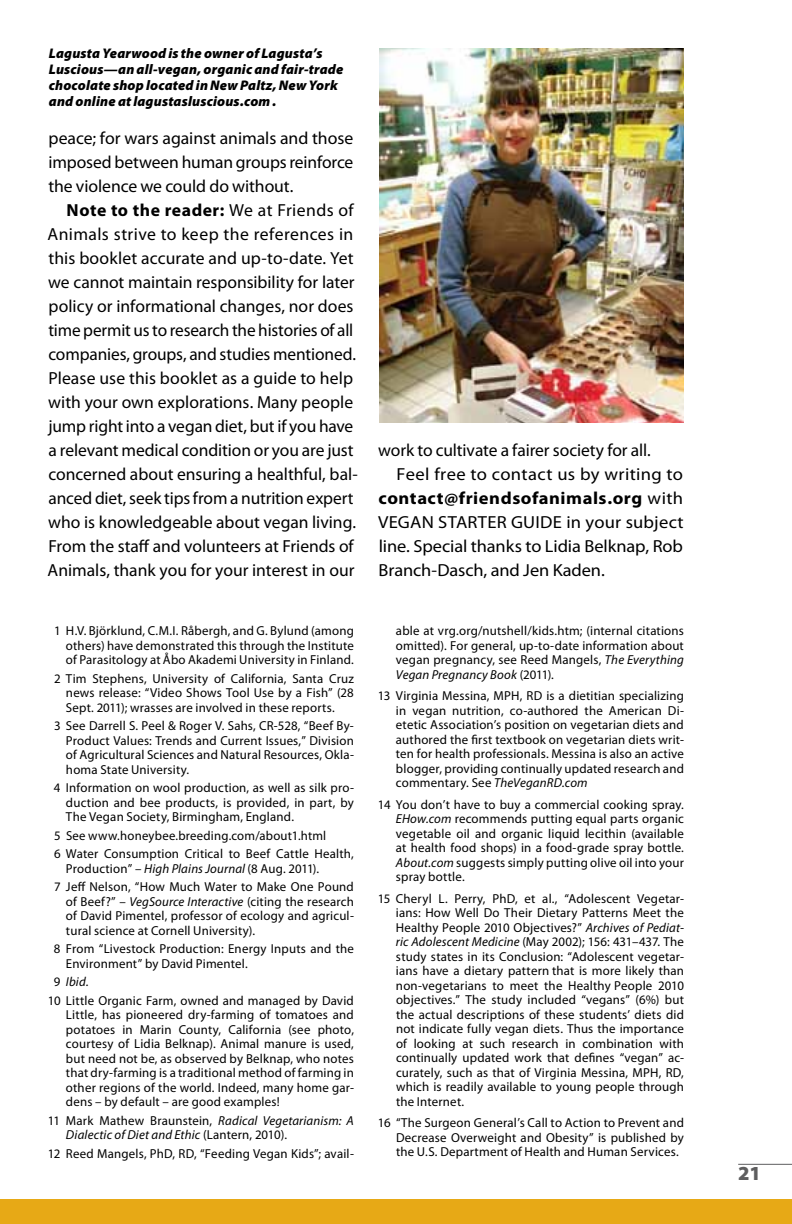
<style>
.page{position:relative;width:792px;height:1224px;background:#fff}
.page>*{position:absolute;margin:0;border:0;box-sizing:border-box;transform-origin:0 0}
.t1{font:900 20px "Myriad Pro";color:#5e5e5f}
.t2{font:17.6px/24px "Myriad Pro";letter-spacing:-.005em;color:#000;text-align:justify}
.t3{font:17.6px "Myriad Pro";letter-spacing:-.005em;color:#000;scale:1.05 1}
.t4{font:700 17.6px "Myriad Pro";letter-spacing:.03em;color:#000;scale:1.06 1}
.t5{font:17.6px "Myriad Pro";letter-spacing:.02em;color:#000;scale:1.06 1}
.t6{font:17.6px "Myriad Pro";letter-spacing:-.005em;color:#000;scale:1.06 1}
.t7{font:italic 900 14px/16px "Myriad Pro";letter-spacing:.01em;color:#000}
.t8{font:13px/14.4px "Myriad Pro";letter-spacing:.015em;color:#000;text-align:justify}
.t9{font:italic 13px/14.4px "Myriad Pro";letter-spacing:.015em;color:#000}
.s1{font-weight:700}
.s2{font-style:italic}
.s3{font-style:normal}
.s4{font-weight:400}
</style>
<div class="page">
<div style="left:0;top:1199px;width:792px;height:25px;background:#e7a916"></div>
<img style="left:379px;top:48px;width:305px;height:374px">
<hr style="left:738px;top:1164px;width:54px;height:1px;background:#5e5e5f">
<p class="t7" style="left:49px;top:45px;width:296px">Lagusta Yearwood is the owner of Lagusta’s Luscious—an all-vegan, organic and fair-trade chocolate shop located in New Paltz, New York and online at lagustasluscious.com .</p>
<h2 class="t2" style="left:48px;top:126px;width:306px">peace; for wars against animals and those imposed between human groups reinforce the violence we could do without.</h2>
<p class="t2" style="left:48px;top:198px;width:312px;text-align:left;text-indent:19px"><span class="s1">Note to the reader:</span> We at Friends of Animals strive to keep the references in this booklet accurate and up-to-date. Yet we cannot maintain responsibility for later policy or informational changes, nor does time permit us to research the histories of all companies, groups, and studies mentioned.<br>Please use this booklet as a guide to help with your own explorations. Many people jump right into a vegan diet, but if you have a relevant medical condition or you are just concerned about ensuring a healthful, bal&shy;anced diet, seek tips from a nutrition expert who is knowledgeable about vegan living.<br>From the staff and volunteers at Friends of Animals, thank you for your interest in our</p>
<p class="t8" style="left:66px;top:624px;width:289px;text-indent:-12px">1 H.V. Björklund, C.M.I. Råbergh, and G. Bylund (among others) have demonstrated this through the Institute of Parasitology at Åbo Akademi University in Finland.</p>
<p class="t8" style="left:66px;top:671px;width:289px;text-indent:-12px">2 Tim Stephens, University of California, Santa Cruz news release: “Video Shows Tool Use by a Fish” (28<br>Sept. 2011); wrasses are involved in these reports.</p>
<p class="t8" style="left:66px;top:719px;width:290px;text-indent:-12px">3 See Darrell S. Peel &amp; Roger V. Sahs, CR-528, “Beef By-Product Values: Trends and Current Issues,” Division of Agricultural Sciences and Natural Resources, Okla&shy;homa State University.</p>
<p class="t8" style="left:66px;top:781px;width:290px;text-indent:-12px">4 Information on wool production, as well as silk pro&shy;duction and bee products, is provided, in part, by The Vegan Society, Birmingham, England.</p>
<p class="t8" style="left:54px;top:826px;width:301px;line-height:18.4px">5 See www.honeybee.breeding.com/about1.html<br>6 Water Consumption Critical to Beef Cattle Health,</p>
<p class="t8" style="left:54px;top:859px;width:301px;line-height:18.4px;text-indent:12px">Production” – <span class="s2">High Plains Journal</span> (8 Aug. 2011).<br>7 Jeff Nelson, “How Much Water to Make One Pound</p>
<p class="t8" style="left:66px;top:894px;width:290px">of Beef?” – <span class="s2">VegSource Interactive</span> (citing the research of David Pimentel, professor of ecology and agricul&shy;tural science at Cornell University).</p>
<p class="t8" style="left:66px;top:942px;width:289px;text-indent:-12px">8 From “Livestock Production: Energy Inputs and the<br>Environment” by David Pimentel.</p>
<p class="t8" style="left:48px;top:973px;width:307px;line-height:18.4px;text-indent:6px">9 <span class="s2">Ibid.<br></span>10 Little Organic Farm, owned and managed by David</p>
<p class="t8" style="left:66px;top:1008px;width:290px">Little, has pioneered dry-farming of tomatoes and potatoes in Marin County, California (see photo, courtesy of Lidia Belknap). Animal manure is used, but need not be, as observed by Belknap, who notes that dry-farming is a traditional method of farming in other regions of the world. Indeed, many home gar&shy;dens – by default – are good examples!</p>
<p class="t9" style="left:66px;top:1113px;width:289px;text-indent:-18px"><span class="s3">11 Mark Mathew Braunstein,</span> Radical Vegetarianism: A<br>Dialectic of Diet and Ethic <span class="s3">(Lantern, 2010).</span></p>
<p class="t8" style="left:48px;top:1146px;width:308px">12 Reed Mangels, PhD, RD, “Feeding Vegan Kids”; avail-</p>
<h2 class="t2" style="left:378px;top:438px;width:274px">work to cultivate a fairer society for all.</h2>
<h2 class="t5" style="left:396px;top:463px;width:272px">Feel free to contact us by writing to</h2>
<h2 class="t4" style="left:379px;top:487px;width:289px">contact@friendsofanimals.org <span class="s4">with</span></h2>
<h2 class="t6" style="left:378px;top:511px;width:290px">VEGAN STARTER GUIDE in your subject</h2>
<h2 class="t3" style="left:379px;top:535px;width:291px">line. Special thanks to Lidia Belknap, Rob</h2>
<h2 class="t3" style="left:378px;top:559px;width:217px">Branch-Dasch, and Jen Kaden.</h2>
<p class="t8" style="left:396px;top:624px;width:289px">able at vrg.org/nutshell/kids.htm; (internal citations omitted). For general, up-to-date information about vegan pregnancy, see Reed Mangels, <span class="s2">The Everything Vegan Pregnancy Book</span> (2011).</p>
<p class="t8" style="left:396px;top:689px;width:290px;text-indent:-18px">13 Virginia Messina, MPH, RD is a dietitian specializing in vegan nutrition, co-authored the American Di&shy;etetic Association’s position on vegetarian diets and authored the first textbook on vegetarian diets writ&shy;ten for health professionals. Messina is also an active blogger, providing continually updated research and commentary. See <span class="s2">TheVeganRD.com</span></p>
<p class="t8" style="left:396px;top:797px;width:290px;text-indent:-18px">14 You don’t have to buy a commercial cooking spray.<br><span class="s2">EHow.com</span> recommends putting equal parts organic vegetable oil and organic liquid lecithin (available at health food shops) in a food-grade spray bottle.<br><span class="s2">About.com</span> suggests simply putting olive oil into your spray bottle.</p>
<p class="t8" style="left:396px;top:891px;width:290px;text-indent:-18px">15 Cheryl L. Perry, PhD, et al., “Adolescent Vegetar&shy;ians: How Well Do Their Dietary Patterns Meet the Healthy People 2010 Objectives?” <span class="s2">Archives of Pediat&shy;ric Adolescent Medicine</span> (May 2002); 156: 431–437. The study states in its Conclusion: “Adolescent vegetar&shy;ians have a dietary pattern that is more likely than non-vegetarians to meet the Healthy People 2010 objectives.” The study included “vegans” (6%) but the actual descriptions of these students’ diets did not indicate fully vegan diets. Thus the importance of looking at such research in combination with continually updated work that defines “vegan” ac&shy;curately, such as that of Virginia Messina, MPH, RD, which is readily available to young people through the Internet.</p>
<p class="t8" style="left:396px;top:1116px;width:289px;text-indent:-18px">16 “The Surgeon General’s Call to Action to Prevent and Decrease Overweight and Obesity” is published by the U.S. Department of Health and Human Services.</p>
<h1 class="t1" style="left:738px;top:1160px;width:24px">21</h1>
</div>
